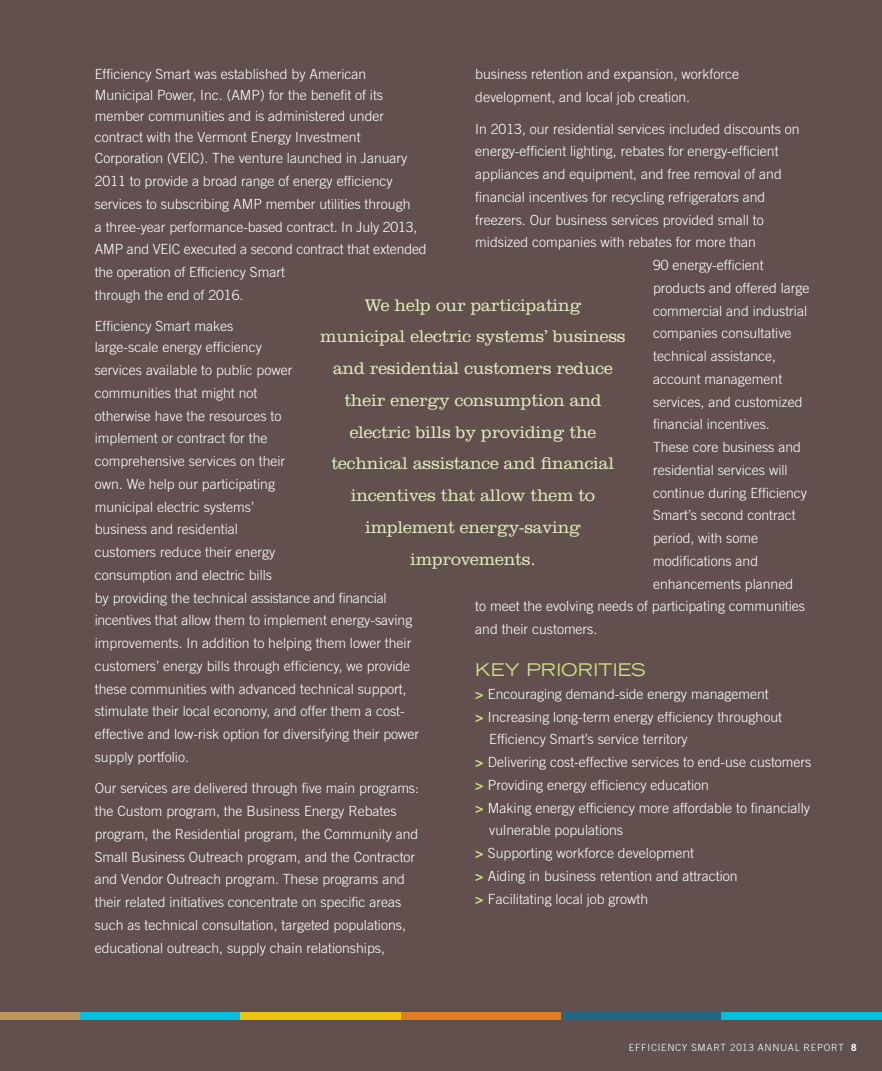
<style>
.page{position:relative;width:882px;height:1071px;background:#61504d}
.page>*{position:absolute;margin:0;border:0;box-sizing:border-box;transform-origin:0 0}
.Paragraph_Style_2{font:300 17.5px "Clarendon";letter-spacing:-.01em;color:#e3edbe}
.t1{font:expanded 17.5px "Trade Gothic LH";color:#ccdf81}
.t2{font:300 14px/22.8px "Trade Gothic";color:#fff}
.t3{font:300 9.97px "Trade Gothic";letter-spacing:.07em;color:#fff}
.s1{font-family:"Trade Gothic Bold Two";font-weight:400;color:#ccdf81}
.s2{font-weight:700}
</style>
<div class="page">
<div style="left:0;top:1012px;width:80px;height:8px;background:#be955b"></div>
<div style="left:80px;top:1012px;width:161px;height:8px;background:#00c2df"></div>
<div style="left:241px;top:1012px;width:160px;height:8px;background:#f2c414"></div>
<div style="left:401px;top:1012px;width:160px;height:8px;background:#e17e25"></div>
<div style="left:561px;top:1012px;width:161px;height:8px;background:#246786"></div>
<div style="left:722px;top:1012px;width:160px;height:8px;background:#00c2df"></div>
<p class="t2" style="left:95px;top:63px;width:273px">Efficiency Smart was established by American</p>
<p class="t2" style="left:95px;top:84px;width:290px">Municipal Power, Inc. (AMP) for the benefit of its</p>
<p class="t2" style="left:95px;top:105px;width:291px">member communities and is administered under</p>
<p class="t2" style="left:95px;top:126px;width:267px">contract with the Vermont Energy Investment</p>
<p class="t2" style="left:95px;top:147px;width:333px">Corporation (VEIC). The venture launched in January 2011 to provide a broad range of energy efficiency services to subscribing AMP member utilities through<br>a three-year performance-based contract. In July 2013, AMP and VEIC executed a second contract that extended the operation of Efficiency Smart<br>through the end of 2016.</p>
<p class="t2" style="left:95px;top:315px;width:140px">Efficiency Smart makes</p>
<p class="t2" style="left:95px;top:336px;width:199px">large-scale energy efficiency services available to public power communities that might not otherwise have the resources to implement or contract for the comprehensive services on their own. We help our participating municipal electric systems’</p>
<p class="t2" style="left:95px;top:518px;width:145px">business and residential</p>
<p class="t2" style="left:95px;top:540px;width:182px">customers reduce their energy consumption and electric bills</p>
<p class="t2" style="left:95px;top:586px;width:326px">by providing the technical assistance and financial incentives that allow them to implement energy-saving improvements. In addition to helping them lower their customers’ energy bills through efficiency, we provide these communities with advanced technical support, stimulate their local economy, and offer them a cost&shy;effective and low-risk option for diversifying their power supply portfolio.</p>
<p class="t2" style="left:95px;top:777px;width:326px">Our services are delivered through five main programs: the Custom program, the Business Energy Rebates</p>
<p class="t2" style="left:95px;top:822px;width:325px">program, the Residential program, the Community and<br>Small Business Outreach program, and the Contractor and Vendor Outreach program. These programs and</p>
<p class="t2" style="left:95px;top:890px;width:308px">their related initiatives concentrate on specific areas</p>
<p class="t2" style="left:95px;top:913px;width:313px">such as technical consultation, targeted populations,</p>
<p class="t2" style="left:95px;top:936px;width:292px">educational outreach, supply chain relationships,</p>
<p class="t2" style="left:475px;top:63px;width:265px">business retention and expansion, workforce</p>
<p class="t2" style="left:475px;top:85px;width:216px">development, and local job creation.</p>
<p class="t2" style="left:475px;top:117px;width:326px">In 2013, our residential services included discounts on energy-efficient lighting, rebates for energy-efficient</p>
<p class="t2" style="left:475px;top:162px;width:308px">appliances and equipment, and free removal of and financial incentives for recycling refrigerators and</p>
<p class="t2" style="left:475px;top:208px;width:290px">freezers. Our business services provided small to</p>
<p class="t2" style="left:475px;top:231px;width:282px">midsized companies with rebates for more than</p>
<p class="t2" style="left:653px;top:253px;width:112px">90 energy-efficient</p>
<p class="t2" style="left:653px;top:276px;width:158px">products and offered large commercial and industrial companies consultative technical assistance, account management services, and customized financial incentives.</p>
<p class="t2" style="left:653px;top:435px;width:156px">These core business and residential services will continue during Efficiency<br>Smart’s second contract period, with some</p>
<p class="t2" style="left:653px;top:549px;width:107px">modifications and</p>
<p class="t2" style="left:653px;top:572px;width:142px">enhancements planned</p>
<p class="t2" style="left:475px;top:595px;width:331px">to meet the evolving needs of participating communities and their customers.</p>
<p class="t1" style="left:475px;top:658px;width:172px">KEY PRIORITIES</p>
<p class="t2" style="left:475px;top:682px;width:295px"><span class="s1">&gt;</span> Encouraging demand-side energy management</p>
<p class="t2" style="left:475px;top:705px;width:308px"><span class="s1">&gt;</span> Increasing long-term energy efficiency throughout</p>
<p class="t2" style="left:489px;top:728px;width:200px">Efficiency Smart’s service territory</p>
<p class="t2" style="left:475px;top:750px;width:338px"><span class="s1">&gt;</span> Delivering cost-effective services to end-use customers</p>
<p class="t2" style="left:475px;top:773px;width:235px"><span class="s1">&gt;</span> Providing energy efficiency education</p>
<p class="t2" style="left:475px;top:796px;width:336px"><span class="s1">&gt;</span> Making energy efficiency more affordable to financially</p>
<p class="t2" style="left:489px;top:819px;width:135px">vulnerable populations</p>
<p class="t2" style="left:475px;top:841px;width:220px"><span class="s1">&gt;</span> Supporting workforce development</p>
<p class="t2" style="left:475px;top:864px;width:264px"><span class="s1">&gt;</span> Aiding in business retention and attraction</p>
<p class="t2" style="left:475px;top:887px;width:174px"><span class="s1">&gt;</span> Facilitating local job growth</p>
<p class="Paragraph_Style_2" style="left:364px;top:295px;width:218px">We help our participating</p>
<p class="Paragraph_Style_2" style="left:320px;top:326px;width:307px">municipal electric systems’ business</p>
<p class="Paragraph_Style_2" style="left:333px;top:358px;width:281px">and residential customers reduce</p>
<p class="Paragraph_Style_2" style="left:344px;top:390px;width:259px">their energy consumption and</p>
<p class="Paragraph_Style_2" style="left:350px;top:422px;width:248px">electric bills by providing the</p>
<p class="Paragraph_Style_2" style="left:332px;top:453px;width:284px">technical assistance and financial</p>
<p class="Paragraph_Style_2" style="left:351px;top:485px;width:245px">incentives that allow them to</p>
<p class="Paragraph_Style_2" style="left:365px;top:517px;width:217px">implement energy-saving</p>
<p class="Paragraph_Style_2" style="left:410px;top:549px;width:127px">improvements.</p>
<p class="t3" style="left:629px;top:1042px;width:229px">EFFICIENCY SMART 2013 ANNUAL REPORT <span class="s2">8</span></p>
</div>
